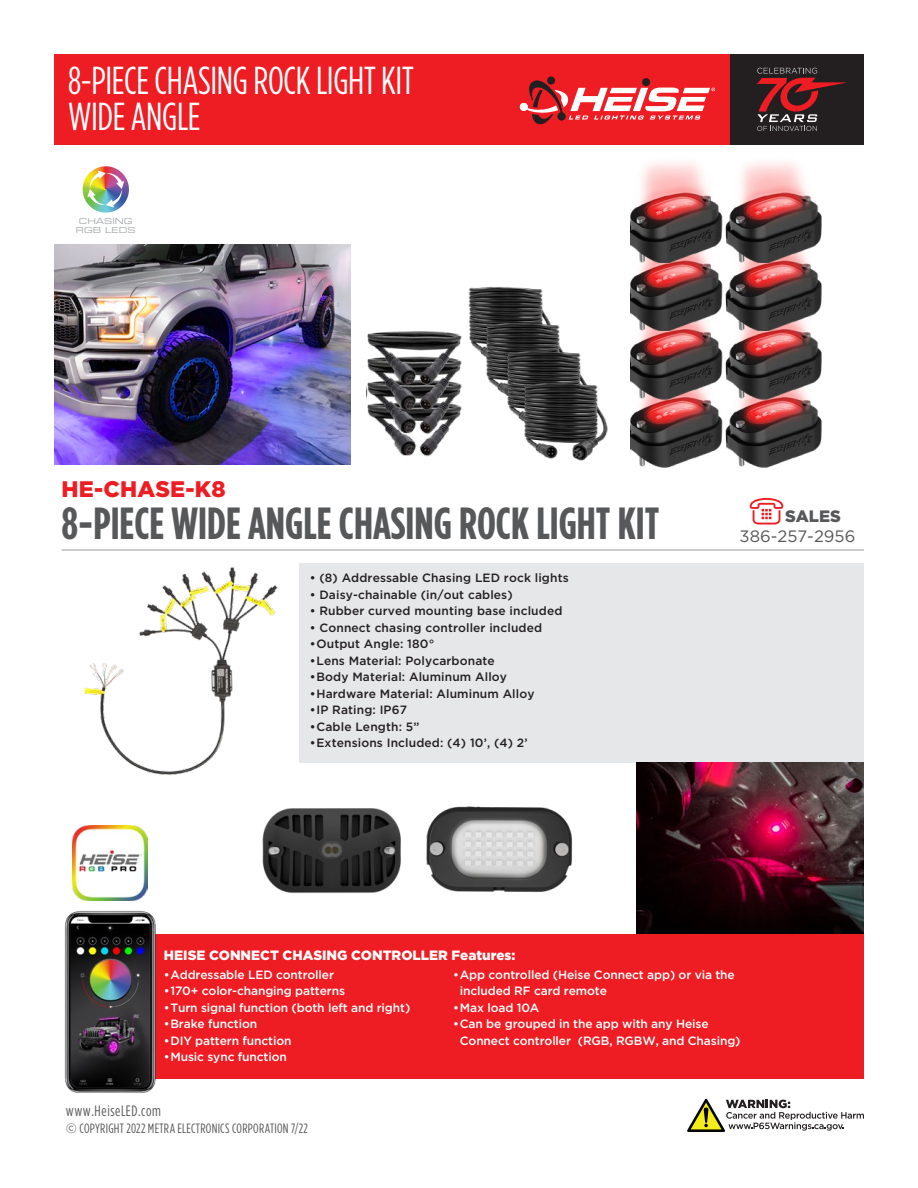
<style>
.page{position:relative;width:918px;height:1188px;background:#fff}
.page>*{position:absolute;margin:0;border:0;box-sizing:border-box;transform-origin:0 0}
.t1{font:700 45px "Gotham Condensed";color:#57585a}
.t2{font:39px/36px "Gotham Condensed";letter-spacing:-.01em;color:#fff}
.t3{font:900 22.5px "Gotham";letter-spacing:.01em;color:#ee1d23}
.t4{font:16.5px "Gotham";color:#57585a}
.t5{font:900 16.5px "Gotham";color:#57585a}
.t6{font:15px "Gotham Condensed";letter-spacing:.04em;color:#57585a}
.t7{font:13.5px "Gotham Condensed";letter-spacing:.02em;color:#57585a}
.t8{font:900 13.5px "Gotham";color:#fff}
.t9{font:500 12px "Gotham";letter-spacing:.01em;color:#231f20}
.t10{font:500 12px/16.5px "Gotham";letter-spacing:-.01em;color:#fff}
.t11{font:8.25px/8.2px "Eurostile Extended Two";color:#a7abad;text-align:center}
.s1{font-family:"Gotham"}
</style>
<div class="page">
<div style="left:54px;top:54px;width:810px;height:91px;background:#ee1d23"></div>
<div style="left:730px;top:54px;width:134px;height:91px;background:#231f20"></div>
<svg style="left:756px;top:68px;width:91px;height:47px"></svg>
<hr style="left:62px;top:549px;width:802px;height:2px;background:#babbbe">
<div style="left:547px;top:77px;width:8px;height:8px;background:#231f20;border-radius:50%"></div>
<svg style="left:520px;top:79px;width:195px;height:45px"></svg>
<svg style="left:687px;top:1099px;width:177px;height:33px"></svg>
<svg style="left:750px;top:498px;width:33px;height:27px"></svg>
<div style="left:300px;top:563px;width:564px;height:199px;background:#e6e7e9"></div>
<svg style="left:83px;top:167px;width:46px;height:46px"></svg>
<img style="left:85px;top:549px;width:202px;height:226px">
<img style="left:54px;top:245px;width:297px;height:219px">
<div style="left:71px;top:934px;width:793px;height:145px;background:#ee1d23"></div>
<img style="left:64px;top:911px;width:92px;height:182px">
<img style="left:73px;top:826px;width:75px;height:75px">
<img style="left:631px;top:399px;width:191px;height:68px">
<img style="left:631px;top:330px;width:191px;height:69px">
<img style="left:631px;top:262px;width:191px;height:68px">
<img style="left:468px;top:287px;width:79px;height:60px">
<img style="left:631px;top:115px;width:191px;height:147px">
<img style="left:367px;top:320px;width:105px;height:137px">
<img style="left:474px;top:317px;width:86px;height:69px">
<img style="left:495px;top:345px;width:88px;height:66px">
<img style="left:512px;top:377px;width:96px;height:84px">
<img style="left:636px;top:762px;width:228px;height:171px">
<img style="left:262px;top:808px;width:139px;height:86px">
<img style="left:426px;top:806px;width:147px;height:86px">
<h2 class="t2" style="left:68px;top:62px;width:347px">8-PIECE CHASING ROCK LIGHT KIT<br>WIDE ANGLE</h2>
<p class="t11" style="left:76px;top:217px;width:61px">CHASING<br>RGB LEDS</p>
<h3 class="t3" style="left:62px;top:476px;width:166px">HE-CHASE-K8</h3>
<h1 class="t1" style="left:62px;top:498px;width:599px">8-PIECE WIDE ANGLE CHASING ROCK LIGHT KIT</h1>
<p class="t9" style="left:310px;top:571px;width:260px">• (8) Addressable Chasing LED rock lights</p>
<p class="t9" style="left:310px;top:588px;width:204px">• Daisy-chainable (in/out cables)</p>
<p class="t9" style="left:310px;top:604px;width:254px">• Rubber curved mounting base included</p>
<p class="t9" style="left:310px;top:621px;width:234px">• Connect chasing controller included</p>
<p class="t9" style="left:310px;top:637px;width:126px">•Output Angle: 180°</p>
<p class="t9" style="left:310px;top:654px;width:187px">•Lens Material: Polycarbonate</p>
<p class="t9" style="left:310px;top:670px;width:199px">•Body Material: Aluminum Alloy</p>
<p class="t9" style="left:310px;top:687px;width:226px">•Hardware Material: Aluminum Alloy</p>
<p class="t9" style="left:310px;top:703px;width:99px">•IP Rating: IP67</p>
<p class="t9" style="left:310px;top:720px;width:111px">•Cable Length: 5”</p>
<p class="t9" style="left:310px;top:736px;width:219px">•Extensions Included: (4) 10’, (4) 2’</p>
<p class="t8" style="left:164px;top:947px;width:353px">HEISE CONNECT CHASING CONTROLLER Features:</p>
<h3 class="t5" style="left:785px;top:507px;width:57px">SALES</h3>
<h3 class="t4" style="left:740px;top:527px;width:117px">386-257-2956</h3>
<p class="t10" style="left:164px;top:966px;width:172px">•Addressable LED controller</p>
<p class="t10" style="left:164px;top:982px;width:183px">•170+ color-changing patterns</p>
<p class="t10" style="left:164px;top:999px;width:248px">•Turn signal function (both left and right)</p>
<p class="t10" style="left:164px;top:1015px;width:95px">•Brake function</p>
<p class="t10" style="left:164px;top:1032px;width:129px">•DIY pattern function</p>
<p class="t10" style="left:164px;top:1048px;width:125px">•Music sync function</p>
<p class="t6" style="left:66px;top:1103px;width:97px">www.HeiseLED.com</p>
<p class="t7" style="left:66px;top:1121px;width:244px"><span class="s1">©</span> COPYRIGHT 2022 METRA ELECTRONICS CORPORATION 7/22</p>
<p class="t10" style="left:460px;top:966px;width:277px;text-indent:-7px">•App controlled (Heise Connect app) or via the included RF card remote</p>
<p class="t10" style="left:453px;top:999px;width:88px">•Max load 10A</p>
<p class="t10" style="left:460px;top:1015px;width:282px;text-indent:-7px">•Can be grouped in the app with any Heise<br>Connect controller (RGB, RGBW, and Chasing)</p>
</div>
